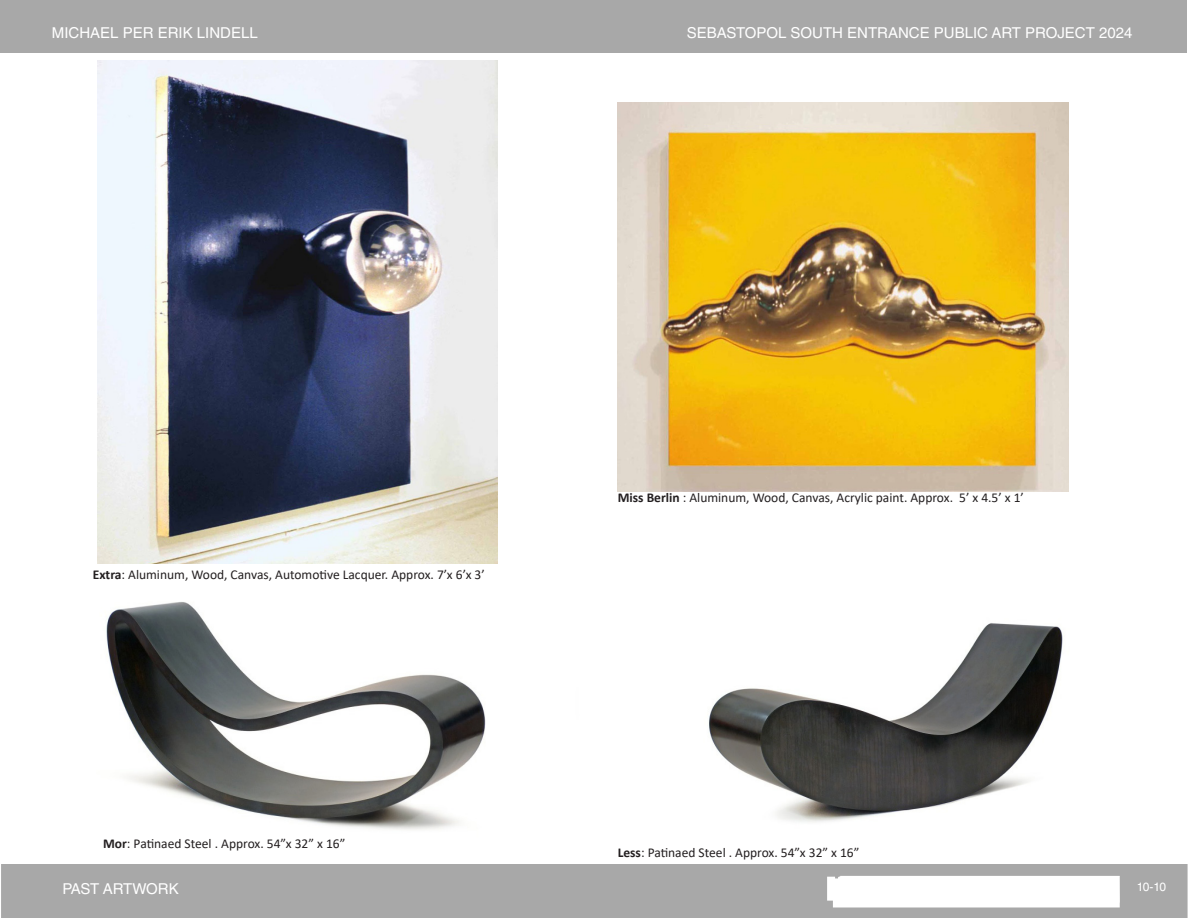
<style>
.page{position:relative;width:1188px;height:918px;background:#fff}
.page>*{position:absolute;margin:0;border:0;box-sizing:border-box;transform-origin:0 0}
.t1{font:15px "Helvetica LT Std";color:#fff}
.t2{font:13.5px "Calibri";color:#231f20}
.t3{font:12px "Helvetica LT Std";color:#fff}
.s1{font-weight:700}
</style>
<div class="page">
<img style="left:97px;top:60px;width:400px;height:503px">
<img style="left:618px;top:103px;width:451px;height:388px">
<img style="left:106px;top:602px;width:380px;height:228px">
<img style="left:709px;top:623px;width:354px;height:199px">
<div style="left:1px;top:1px;width:1186px;height:53px;background:#a8a8a8"></div>
<svg style="left:1px;top:864px;width:1187px;height:54px;background:#b4b4b4"></svg>
<p class="t1" style="left:52px;top:24px;width:207px">MICHAEL PER ERIK LINDELL</p>
<p class="t1" style="left:687px;top:24px;width:447px">SEBASTOPOL SOUTH ENTRANCE PUBLIC ART PROJECT 2024</p>
<p class="t2" style="left:93px;top:565px;width:393px"><span class="s1">Extra</span>: Aluminum, Wood, Canvas, Automotive Lacquer. Approx. 7’x 6’x 3’</p>
<p class="t2" style="left:103px;top:834px;width:244px"><span class="s1">Mor</span>: Patinaed Steel . Approx. 54”x 32” x 16”</p>
<p class="t1" style="left:63px;top:880px;width:118px">PAST ARTWORK</p>
<p class="t2" style="left:618px;top:488px;width:408px"><span class="s1">Miss Berlin</span> : Aluminum, Wood, Canvas, Acrylic paint. Approx. 5’ x 4.5’ x 1’</p>
<p class="t2" style="left:618px;top:843px;width:243px"><span class="s1">Less</span>: Patinaed Steel . Approx. 54”x 32” x 16”</p>
<p class="t3" style="left:1137px;top:880px;width:31px">10-10</p>
</div>
